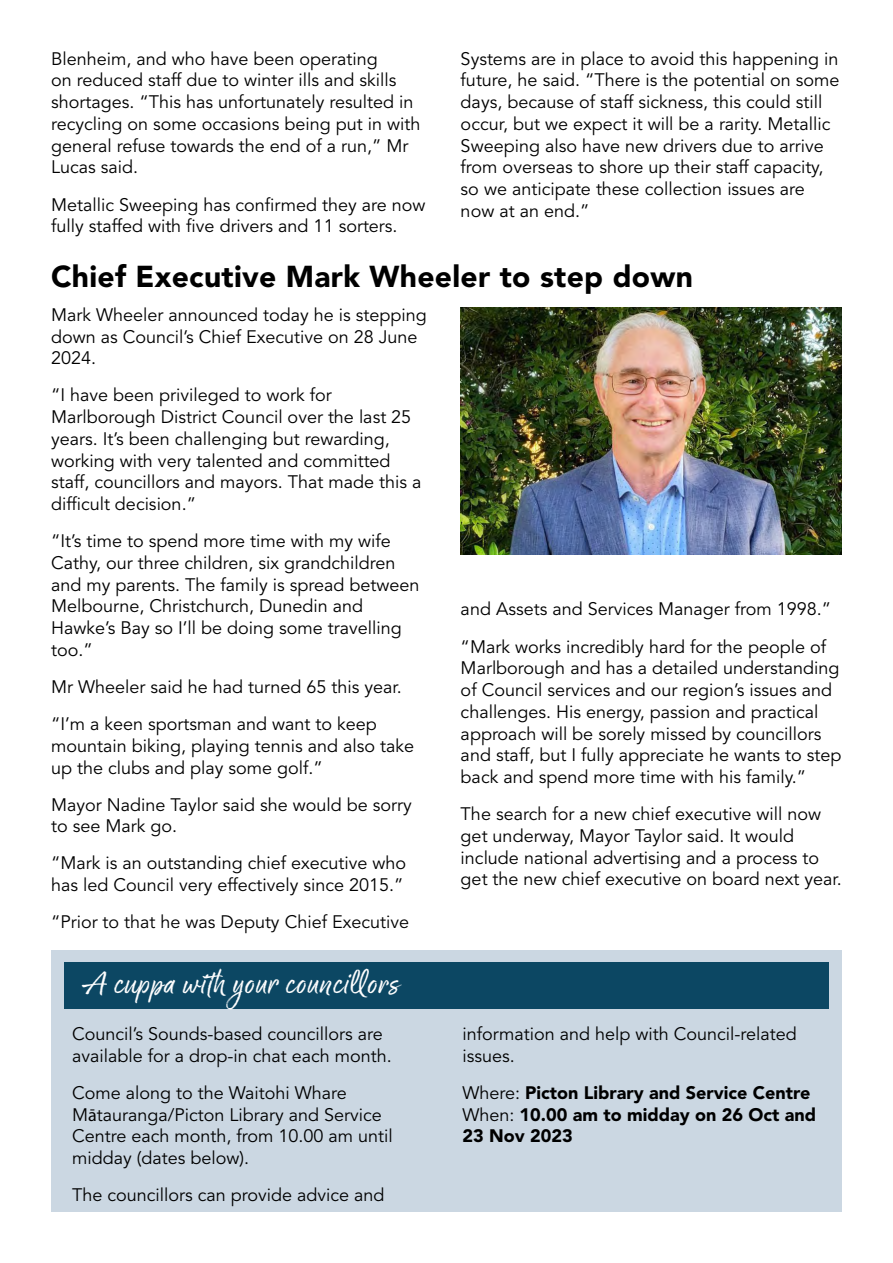
<style>
.page{position:relative;width:893px;height:1263px;background:#fff}
.page>*{position:absolute;margin:0;border:0;box-sizing:border-box;transform-origin:0 0}
.t1{font:36px "Good Karma";letter-spacing:.01em;color:#fff}
.t2{font:900 30px "Avenir";letter-spacing:.01em;color:#000}
.t3{font:18px/21.8px "Avenir";color:#000}
.t4{font:900 18px/21.8px "Avenir";color:#000}
.s1{font-family:"Myriad Pro"}
.s2{font-weight:400}
</style>
<div class="page">
<div style="left:51px;top:950px;width:791px;height:262px;background:#cbd7e2"></div>
<div style="left:64px;top:962px;width:765px;height:47px;background:#0c4763"></div>
<img style="left:461px;top:307px;width:381px;height:248px">
<p class="t3" style="left:51px;top:48px;width:371px">Blenheim, and who have been operating<br>on reduced staff due to winter ills and skills shortages. “This has unfortunately resulted in recycling on some occasions being put in with general refuse towards the end of a run,” Mr Lucas said.</p>
<p class="t3" style="left:51px;top:194px;width:376px">Metallic Sweeping has confirmed they are now fully staffed with five drivers and 11 sorters.</p>
<p class="t3" style="left:461px;top:48px;width:380px">Systems are in place to avoid this happening in future, he said. “There is the potential on some days, because of staff sickness, this could still occur, but we expect it will be a rarity. Metallic Sweeping also have new drivers due to arrive from overseas to shore up their staff capacity, so we anticipate these collection issues are now at an end.”</p>
<h2 class="t2" style="left:51px;top:259px;width:643px">Chief Executive Mark Wheeler to step down</h2>
<p class="t3" style="left:51px;top:304px;width:377px">Mark Wheeler announced today he is stepping down as Council’s Chief Executive on 28 June<br>2024.</p>
<p class="t3" style="left:51px;top:385px;width:372px">“I have been privileged to work for Marlborough District Council over the last 25 years. It’s been challenging but rewarding, working with very talented and committed staff, councillors and mayors. That made this a difficult decision.”</p>
<p class="t3" style="left:51px;top:531px;width:370px">“It’s time to spend more time with my wife Cathy, our three children, six grandchildren and my parents. The family is spread between Melbourne, Christchurch, Dunedin and Hawke’s Bay so I’ll be doing some travelling too.”</p>
<p class="t3" style="left:51px;top:669px;width:352px;line-height:37px">Mr Wheeler said he had turned 65 this year. “I’m a keen sportsman and want to keep</p>
<p class="t3" style="left:51px;top:735px;width:365px">mountain biking, playing tennis and also take up the clubs and play some golf.”</p>
<p class="t3" style="left:51px;top:794px;width:362px">Mayor Nadine Taylor said she would be sorry to see Mark go.</p>
<p class="t3" style="left:51px;top:853px;width:357px">“Mark is an outstanding chief executive who has led Council very effectively since 2015.”</p>
<p class="t3" style="left:51px;top:912px;width:359px">“Prior to that he was Deputy Chief Executive</p>
<h1 class="t1" style="left:82px;top:962px;width:319px">A cuppa with your councillors</h1>
<p class="t3" style="left:72px;top:1023px;width:321px">Council’s Sounds-based councillors are available for a drop-in chat each month.</p>
<p class="t3" style="left:72px;top:1082px;width:322px">Come along to the Waitohi Whare<br>M<span class="s1">ā</span>tauranga/Picton Library and Service<br>Centre each month, from 10.00 am until midday (dates below).</p>
<p class="t3" style="left:72px;top:1184px;width:314px">The councillors can provide advice and</p>
<p class="t3" style="left:461px;top:591px;width:372px;line-height:37px">and Assets and Services Manager from 1998.” “Mark works incredibly hard for the people of</p>
<p class="t3" style="left:461px;top:658px;width:382px">Marlborough and has a detailed understanding of Council services and our region’s issues and challenges. His energy, passion and practical approach will be sorely missed by councillors and staff, but I fully appreciate he wants to step back and spend more time with his family.”</p>
<p class="t3" style="left:461px;top:803px;width:383px">The search for a new chief executive will now get underway, Mayor Taylor said. It would include national advertising and a process to get the new chief executive on board next year.</p>
<p class="t3" style="left:462px;top:1023px;width:336px">information and help with Council-related issues.</p>
<p class="t4" style="left:462px;top:1081px;width:355px"><span class="s2">Where:</span> Picton Library and Service Centre<br><span class="s2">When:</span> 10.00 am to midday on 26 Oct and<br>23 Nov 2023</p>
</div>
